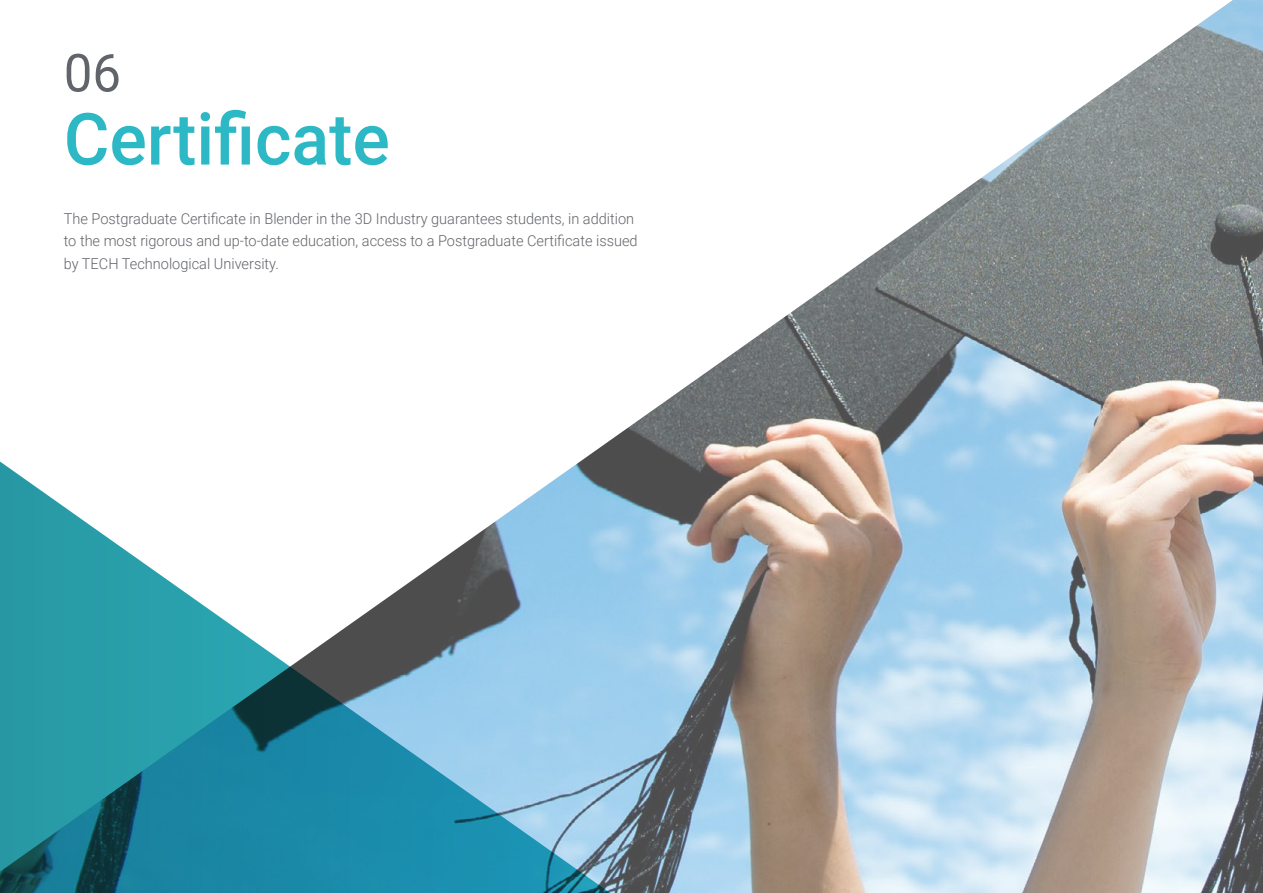
<style>
.page{position:relative;width:1263px;height:893px;background:#fff}
.page>*{position:absolute;margin:0;border:0;box-sizing:border-box;transform-origin:0 0}
.t1{font:500 72px "Roboto";color:#2db8c5}
.t2{font:52.5px "Roboto";color:#61646a}
.t3{font:300 15px/22.5px "Roboto";color:#61646a}
</style>
<div class="page">
<img style="left:602px;top:0;width:661px;height:893px">
<svg style="left:0;top:446px;width:640px;height:447px"></svg>
<h2 class="t2" style="left:64px;top:36px;width:59px">06</h2>
<h1 class="t1" style="left:64px;top:89px;width:328px">Certificate</h1>
<p class="t3" style="left:64px;top:207px;width:575px">The Postgraduate Certificate in Blender in the 3D Industry guarantees students, in addition to the most rigorous and up-to-date education, access to a Postgraduate Certificate issued by TECH Technological University.</p>
</div>
